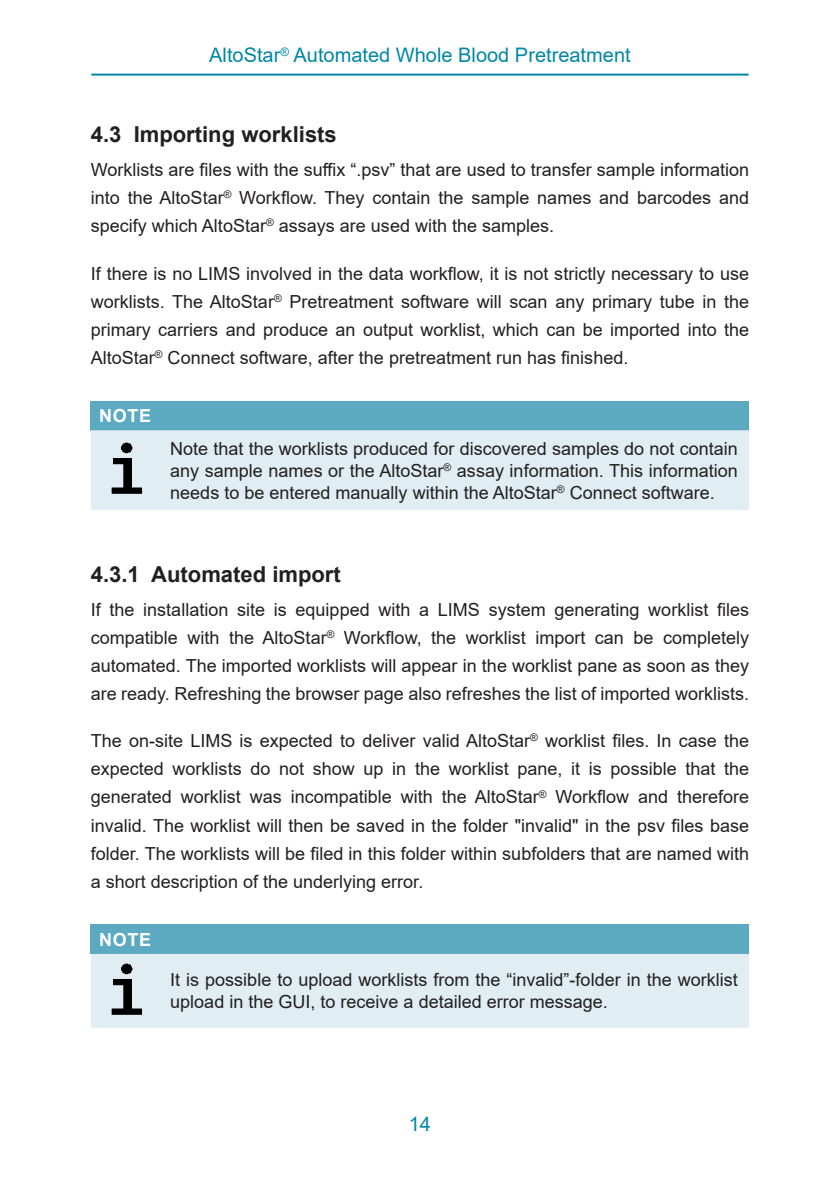
<style>
.page{position:relative;width:840px;height:1191px;background:#fff}
.page>*{position:absolute;margin:0;border:0;box-sizing:border-box;transform-origin:0 0}
.Level_2{font:700 22px "Arial";color:#231f20}
.Level_3{font:700 22px "Arial";color:#231f20}
.Seitenkopf{font:20px "Arial";color:#0087a6}
.Mengentext{font:18px/28px "Arial";color:#231f20;text-align:justify}
.Note_para{font:18px/22px "Arial";color:#231f20;text-align:justify}
.Note_Titel{font:700 18px "Arial";letter-spacing:.035em;color:#fff}
</style>
<div class="page">
<hr style="left:91px;top:74px;width:657px;height:2px;background:#0087a6">
<div style="left:91px;top:401px;width:657px;height:29px;background:#5caac2"></div>
<div style="left:91px;top:430px;width:657px;height:80px;background:#e0edf3"></div>
<img style="left:94px;top:439px;width:62px;height:62px">
<div style="left:91px;top:925px;width:657px;height:29px;background:#5caac2"></div>
<div style="left:91px;top:954px;width:657px;height:73px;background:#e0edf3"></div>
<img style="left:94px;top:959px;width:62px;height:63px">
<p class="Seitenkopf" style="left:209px;top:41px;width:423px">AltoStar<sup>®</sup> Automated Whole Blood Pretreatment</p>
<p class="Level_2" style="left:91px;top:119px;width:247px">4.3 Importing worklists</p>
<p class="Mengentext" style="left:91px;top:155px;width:659px">Worklists are files with the suffix “.psv” that are used to transfer sample information into the AltoStar<sup>®</sup> Workflow. They contain the sample names and barcodes and specify which AltoStar<sup>®</sup> assays are used with the samples.</p>
<p class="Mengentext" style="left:91px;top:259px;width:659px">If there is no LIMS involved in the data workflow, it is not strictly necessary to use worklists. The AltoStar<sup>®</sup> Pretreatment software will scan any primary tube in the primary carriers and produce an output worklist, which can be imported into the AltoStar<sup>®</sup> Connect software, after the pretreatment run has finished.</p>
<p class="Note_Titel" style="left:99px;top:403px;width:53px">NOTE</p>
<p class="Note_para" style="left:170px;top:437px;width:568px">Note that the worklists produced for discovered samples do not contain any sample names or the AltoStar<sup>®</sup> assay information. This information needs to be entered manually within the AltoStar<sup>®</sup> Connect software.</p>
<p class="Level_3" style="left:91px;top:558px;width:251px">4.3.1 Automated import</p>
<p class="Mengentext" style="left:91px;top:595px;width:659px">If the installation site is equipped with a LIMS system generating worklist files compatible with the AltoStar<sup>®</sup> Workflow, the worklist import can be completely automated. The imported worklists will appear in the worklist pane as soon as they are ready. Refreshing the browser page also refreshes the list of imported worklists.</p>
<p class="Mengentext" style="left:91px;top:727px;width:659px">The on-site LIMS is expected to deliver valid AltoStar<sup>®</sup> worklist files. In case the expected worklists do not show up in the worklist pane, it is possible that the generated worklist was incompatible with the AltoStar<sup>®</sup> Workflow and therefore invalid. The worklist will then be saved in the folder "invalid" in the psv files base folder. The worklists will be filed in this folder within subfolders that are named with a short description of the underlying error.</p>
<p class="Note_Titel" style="left:99px;top:927px;width:53px">NOTE</p>
<p class="Note_para" style="left:170px;top:969px;width:568px">It is possible to upload worklists from the “invalid”-folder in the worklist upload in the GUI, to receive a detailed error message.</p>
<p class="Seitenkopf" style="left:408px;top:1110px;width:24px">14</p>
</div>
